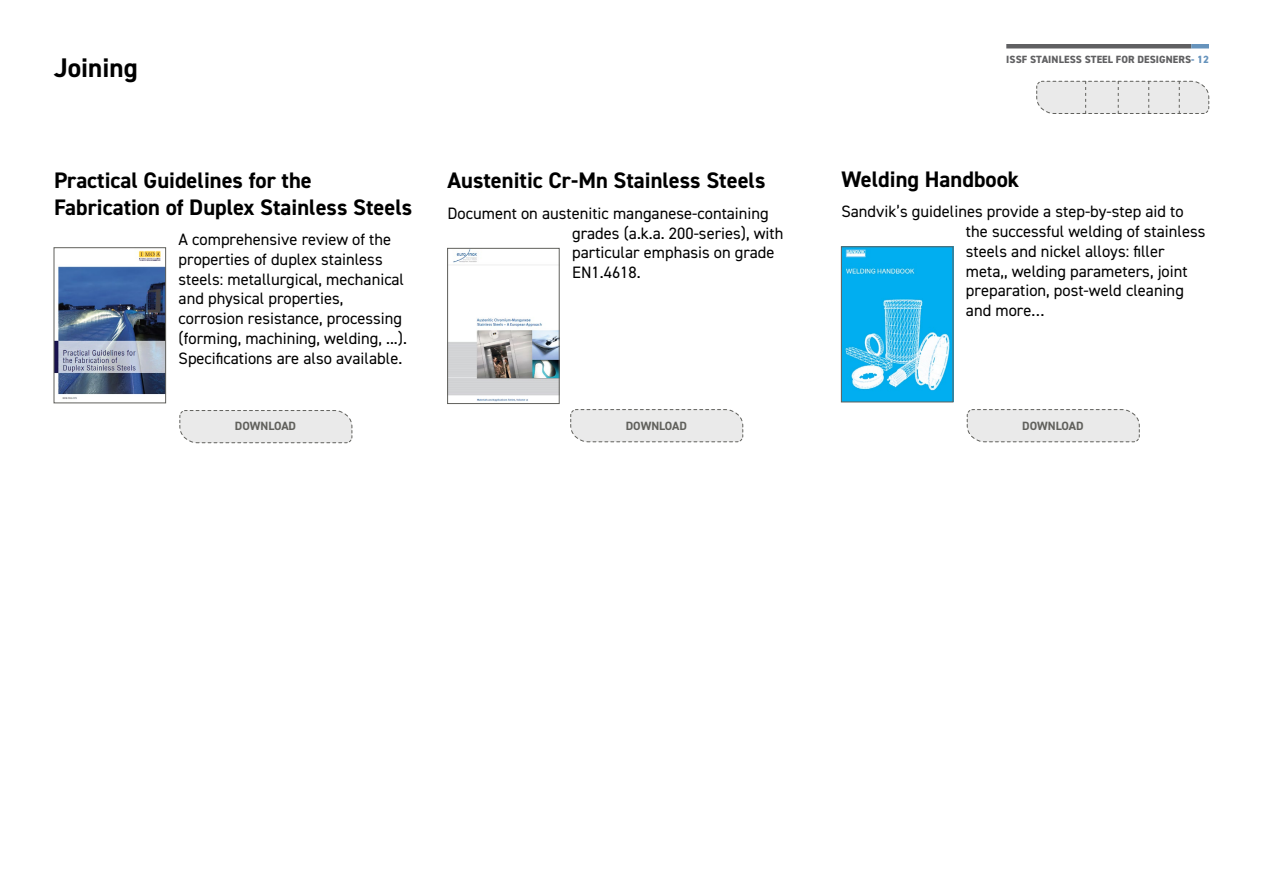
<style>
.page{position:relative;width:1263px;height:893px;background:#fff}
.page>*{position:absolute;margin:0;border:0;box-sizing:border-box;transform-origin:0 0}
.t1{font:700 27px "DIN2014";color:#000}
.t2{font:700 22.5px/27px "DIN2014";color:#000}
.t3{font:16.5px/19.8px "DIN2014";color:#000}
.t4{font:700 12px "DIN2014";color:#60605c}
.t5{font:800 10.5px "DIN2014";letter-spacing:.01em;color:#606062}
.s1{color:#6693bc}
</style>
<div class="page">
<hr style="left:1006px;top:44px;width:185px;height:4px;background:#606062">
<hr style="left:1191px;top:44px;width:18px;height:4px;background:#6693bc">
<svg style="left:1036px;top:81px;width:173px;height:33px;background:#e3e3e3"></svg>
<img style="left:56px;top:250px;width:108px;height:149px">
<div style="left:54px;top:247px;width:112px;height:156px;border:1px solid #60605c"></div>
<img style="left:843px;top:249px;width:108px;height:151px">
<svg style="left:179px;top:410px;width:174px;height:33px;background:#e5e5e5"></svg>
<svg style="left:967px;top:409px;width:173px;height:34px;background:#e5e5e5"></svg>
<img style="left:449px;top:250px;width:108px;height:152px">
<div style="left:447px;top:248px;width:112px;height:156px;border:1px solid #60605c"></div>
<svg style="left:570px;top:409px;width:173px;height:34px;background:#e5e5e5"></svg>
<h1 class="t1" style="left:54px;top:50px;width:85px">Joining</h1>
<h2 class="t2" style="left:54px;top:166px;width:360px">Practical Guidelines for the<br>Fabrication of Duplex Stainless Steels</h2>
<p class="t3" style="left:179px;top:229px;width:230px">A comprehensive review of the properties of duplex stainless steels: metallurgical, mechanical and physical properties, corrosion resistance, processing (forming, machining, welding, ...).<br>Specifications are also available.</p>
<h2 class="t2" style="left:448px;top:167px;width:319px">Austenitic Cr-Mn Stainless Steels</h2>
<p class="t3" style="left:572px;top:203px;width:213px;text-indent:-125px">Document on austenitic manganese-containing grades (a.k.a. 200-series), with particular emphasis on grade<br>EN1.4618.</p>
<p class="t5" style="left:1006px;top:52px;width:204px">ISSF STAINLESS STEEL FOR DESIGNERS<span class="s1">- 12</span></p>
<h2 class="t2" style="left:841px;top:165px;width:179px">Welding Handbook</h2>
<p class="t3" style="left:966px;top:201px;width:241px;text-indent:-125px">Sandvik’s guidelines provide a step-by-step aid to the successful welding of stainless steels and nickel alloys: filler meta,, welding parameters, joint preparation, post-weld cleaning and more…</p>
<p class="t4" style="left:235px;top:418px;width:63px">DOWNLOAD</p>
<p class="t4" style="left:1022px;top:418px;width:63px">DOWNLOAD</p>
<p class="t4" style="left:626px;top:418px;width:63px">DOWNLOAD</p>
</div>
